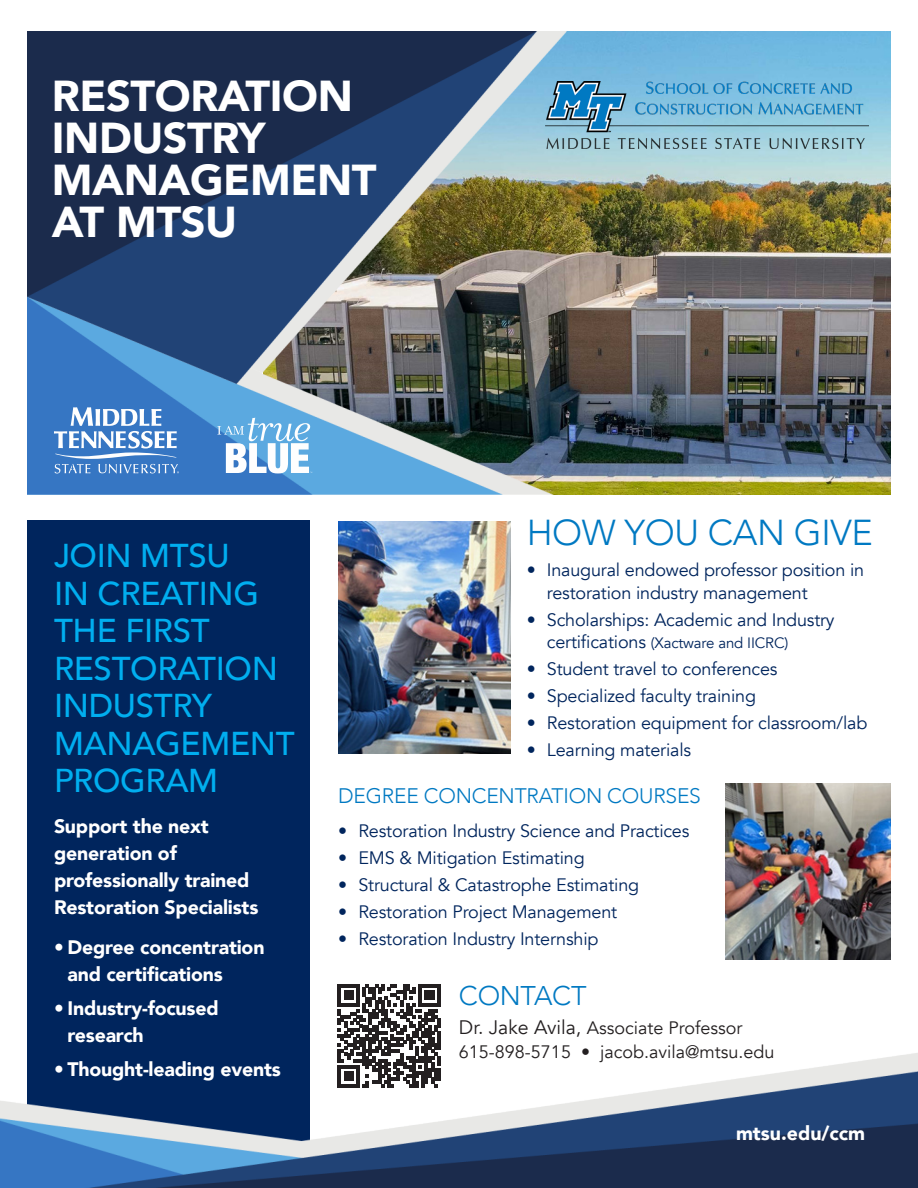
<style>
.page{position:relative;width:918px;height:1188px;background:#fff}
.page>*{position:absolute;margin:0;border:0;box-sizing:border-box;transform-origin:0 0}
.t1{font:900 43.2px/42px "Avenir";letter-spacing:-.01em;color:#fff}
.t2{font:300 36px "Avenir";letter-spacing:-.01em;color:#0079c2}
.t3{font:500 33px/37.5px "Avenir";letter-spacing:-.01em;color:#00aeef}
.t4{font:300 27px "Avenir";letter-spacing:-.01em;color:#0079c2}
.t5{font:300 21px "Avenir";letter-spacing:-.01em;color:#0079c2}
.t6{font:900 19.5px/27px "Avenir";letter-spacing:-.01em;color:#fff}
.t7{font:18px/22.5px "Avenir";letter-spacing:-.01em;color:#00255d}
.t8{font:18px "Avenir";color:#231f20}
.t9{font:15px "Avenir";letter-spacing:-.01em;color:#00255d}
.s1{font-size:18px}
.s2{font-size:19.5px}
</style>
<div class="page">
<img style="left:701px;top:32px;width:189px;height:463px">
<img style="left:28px;top:32px;width:673px;height:463px">
<div style="left:28px;top:520px;width:282px;height:654px;background:#00255d"></div>
<img style="left:0;top:1035px;width:918px;height:153px">
<svg style="left:217px;top:418px;width:95px;height:55px"></svg>
<svg style="left:54px;top:407px;width:125px;height:66px"></svg>
<img style="left:545px;top:81px;width:324px;height:68px">
<img style="left:726px;top:784px;width:164px;height:176px">
<img style="left:338px;top:521px;width:173px;height:233px">
<svg style="left:338px;top:984px;width:102px;height:103px"></svg>
<p class="t1" style="left:52px;top:74px;width:326px">RESTORATION<br>INDUSTRY<br>MANAGEMENT<br>AT MTSU</p>
<p class="t3" style="left:54px;top:535px;width:242px">JOIN MTSU<br>IN CREATING<br>THE FIRST<br>RESTORATION<br>INDUSTRY<br>MANAGEMENT<br>PROGRAM</p>
<p class="t6" style="left:54px;top:812px;width:206px">Support the next generation of professionally trained<br>Restoration Specialists</p>
<p class="t6" style="left:68px;top:933px;width:199px;text-indent:-14px">• Degree concentration and certifications</p>
<p class="t6" style="left:68px;top:994px;width:153px;text-indent:-14px">• Industry-focused research</p>
<p class="t6" style="left:54px;top:1055px;width:228px">• Thought-leading events</p>
<p class="t2" style="left:527px;top:512px;width:348px">HOW YOU CAN GIVE</p>
<p class="t7" style="left:547px;top:559px;width:319px;text-indent:-20px">• Inaugural endowed professor position in restoration industry management</p>
<p class="t7" style="left:527px;top:609px;width:309px">• Scholarships: Academic and Industry</p>
<p class="t9" style="left:547px;top:634px;width:243px"><span class="s1">certifications</span> (Xactware and IICRC)</p>
<p class="t7" style="left:527px;top:658px;width:252px">• Student travel to conferences</p>
<p class="t7" style="left:527px;top:685px;width:231px">• Specialized faculty training</p>
<p class="t7" style="left:527px;top:712px;width:342px">• Restoration equipment for classroom/lab</p>
<p class="t7" style="left:527px;top:739px;width:166px">• Learning materials</p>
<p class="t5" style="left:338px;top:784px;width:364px">DEGREE CONCENTRATION COURSES</p>
<p class="t7" style="left:338px;top:820px;width:353px">• Restoration Industry Science and Practices</p>
<p class="t7" style="left:338px;top:847px;width:248px">• EMS &amp; Mitigation Estimating</p>
<p class="t7" style="left:338px;top:874px;width:303px">• Structural &amp; Catastrophe Estimating</p>
<p class="t7" style="left:338px;top:901px;width:281px">• Restoration Project Management</p>
<p class="t7" style="left:338px;top:928px;width:262px">• Restoration Industry Internship</p>
<p class="t4" style="left:459px;top:980px;width:129px">CONTACT</p>
<p class="t8" style="left:459px;top:1017px;width:285px"><span class="s2">Dr. Jake Avila,</span> Associate Professor</p>
<p class="t8" style="left:459px;top:1041px;width:317px">615-898-5715 • jacob.avila@mtsu.edu</p>
<p class="t6" style="left:736px;top:1119px;width:131px">mtsu.edu/ccm</p>
</div>
